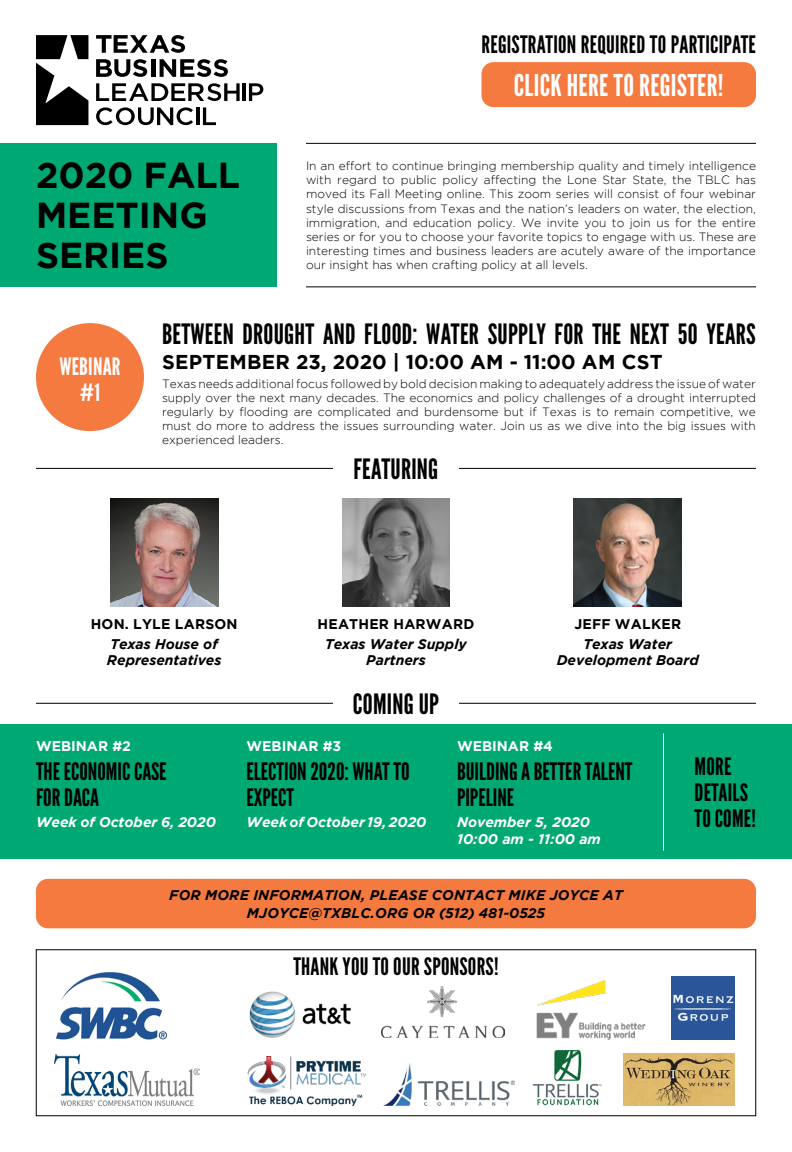
<style>
.page{position:relative;width:792px;height:1152px;background:#fff}
.page>*{position:absolute;margin:0;border:0;box-sizing:border-box;transform-origin:0 0}
.t1{font:700 36px/40px "Gotham";color:#000}
.t2{font:30px "League Gothic";letter-spacing:.01em;color:#fff}
.t3{font:28px "League Gothic";letter-spacing:.01em;color:#000}
.t4{font:24px/26px "League Gothic";color:#000}
.t5{font:24px/26px "League Gothic";letter-spacing:.01em;color:#fff;text-align:center}
.t6{font:700 20px "Gotham";letter-spacing:.015em;color:#000}
.t7{font:italic 700 14px/16px "Gotham";color:#000;text-align:center}
.t8{font:italic 700 14px/16.8px "Gotham";color:#fff}
.t9{font:700 14px "Gotham";letter-spacing:.015em;color:#000}
.t10{font:700 14px "Gotham";color:#fff}
.t11{font:300 12px/14px "Gotham";color:#000;text-align:justify}
</style>
<div class="page">
<div style="left:0;top:143px;width:276px;height:144px;background:#00a874"></div>
<hr style="left:459px;top:468px;width:297px;height:1px;background:#000">
<hr style="left:36px;top:468px;width:297px;height:1px;background:#000">
<svg style="left:36px;top:35px;width:52px;height:90px"></svg>
<svg style="left:96px;top:59px;width:51px;height:18px"></svg>
<hr style="left:151px;top:59px;width:4px;height:18px;background:#000">
<svg style="left:160px;top:59px;width:68px;height:18px"></svg>
<svg style="left:96px;top:107px;width:97px;height:18px"></svg>
<hr style="left:196px;top:107px;width:4px;height:18px;background:#000">
<svg style="left:203px;top:107px;width:13px;height:18px"></svg>
<svg style="left:96px;top:35px;width:89px;height:18px"></svg>
<svg style="left:96px;top:83px;width:144px;height:18px"></svg>
<hr style="left:243px;top:83px;width:3px;height:18px;background:#000">
<svg style="left:249px;top:83px;width:14px;height:18px"></svg>
<hr style="left:36px;top:703px;width:297px;height:1px;background:#000">
<hr style="left:459px;top:703px;width:297px;height:1px;background:#000">
<div style="left:482px;top:62px;width:274px;height:45px;background:#f47a40;border-radius:12px"></div>
<div style="left:36px;top:879px;width:720px;height:49px;background:#f47a40;border-radius:12px"></div>
<div style="left:36px;top:323px;width:108px;height:108px;background:#f47a40;border-radius:50%"></div>
<div style="left:0;top:724px;width:792px;height:136px;background:#00a874"></div>
<hr style="left:663px;top:734px;width:1px;height:116px;background:#fff">
<hr style="left:306px;top:143px;width:450px;height:1px;background:#000">
<hr style="left:306px;top:287px;width:450px;height:1px;background:#000">
<img style="left:110px;top:499px;width:108px;height:108px">
<img style="left:342px;top:499px;width:108px;height:108px">
<img style="left:574px;top:499px;width:108px;height:108px">
<img style="left:536px;top:981px;width:109px;height:58px">
<img style="left:56px;top:972px;width:111px;height:67px">
<img style="left:623px;top:1054px;width:111px;height:51px">
<img style="left:249px;top:991px;width:102px;height:47px">
<img style="left:382px;top:986px;width:123px;height:52px">
<img style="left:532px;top:1050px;width:70px;height:55px">
<img style="left:384px;top:1064px;width:130px;height:41px">
<img style="left:54px;top:1055px;width:146px;height:50px">
<img style="left:672px;top:977px;width:62px;height:62px">
<img style="left:248px;top:1057px;width:117px;height:48px">
<h1 class="t1" style="left:36px;top:155px;width:206px">2020 FALL<br>MEETING<br>SERIES</h1>
<h3 class="t4" style="left:481px;top:31px;width:276px">REGISTRATION REQUIRED TO PARTICIPATE</h3>
<h2 class="t2" style="left:514px;top:67px;width:211px">CLICK HERE TO REGISTER!</h2>
<p class="t11" style="left:306px;top:159px;width:452px">In an effort to continue bringing membership quality and timely intelligence with regard to public policy affecting the Lone Star State, the TBLC has moved its Fall Meeting online. This zoom series will consist of four webinar style discussions from Texas and the nation’s leaders on water, the election, immigration, and education policy. We invite you to join us for the entire series or for you to choose your favorite topics to engage with us. These are interesting times and business leaders are acutely aware of the importance our insight has when crafting policy at all levels.</p>
<h3 class="t5" style="left:59px;top:354px;width:63px">WEBINAR #1</h3>
<h3 class="t3" style="left:162px;top:317px;width:595px">BETWEEN DROUGHT AND FLOOD: WATER SUPPLY FOR THE NEXT 50 YEARS</h3>
<h3 class="t6" style="left:162px;top:351px;width:502px">SEPTEMBER 23, 2020 | 10:00 AM - 11:00 AM CST</h3>
<p class="t11" style="left:162px;top:377px;width:596px">Texas needs additional focus followed by bold decision making to adequately address the issue of water supply over the next many decades. The economics and policy challenges of a drought interrupted regularly by flooding are complicated and burdensome but if Texas is to remain competitive, we must do more to address the issues surrounding water. Join us as we dive into the big issues with experienced leaders.</p>
<h3 class="t3" style="left:354px;top:452px;width:86px">FEATURING</h3>
<p class="t9" style="left:91px;top:616px;width:148px">HON. LYLE LARSON</p>
<p class="t7" style="left:107px;top:636px;width:116px;text-align:left">Texas House of<br>Representatives</p>
<p class="t9" style="left:318px;top:616px;width:158px">HEATHER HARWARD</p>
<p class="t7" style="left:325px;top:636px;width:143px">Texas Water Supply<br>Partners</p>
<h3 class="t3" style="left:353px;top:687px;width:88px">COMING UP</h3>
<p class="t9" style="left:574px;top:616px;width:108px">JEFF WALKER</p>
<p class="t7" style="left:557px;top:636px;width:144px">Texas Water<br>Development Board</p>
<p class="t10" style="left:36px;top:737px;width:96px">WEBINAR #2</p>
<p class="t10" style="left:247px;top:737px;width:96px">WEBINAR #3</p>
<p class="t10" style="left:457px;top:737px;width:97px">WEBINAR #4</p>
<h3 class="t4" style="left:36px;top:759px;width:132px">THE ECONOMIC CASE<br>FOR DACA</h3>
<p class="t8" style="left:36px;top:813px;width:181px">Week of October 6, 2020</p>
<h3 class="t4" style="left:247px;top:759px;width:165px">ELECTION 2020: WHAT TO<br>EXPECT</h3>
<p class="t8" style="left:247px;top:813px;width:182px">Week of October 19, 2020</p>
<h3 class="t4" style="left:457px;top:759px;width:177px">BUILDING A BETTER TALENT<br>PIPELINE</h3>
<p class="t8" style="left:457px;top:813px;width:145px">November 5, 2020<br>10:00 am - 11:00 am</p>
<h3 class="t4" style="left:695px;top:753px;width:63px">MORE<br>DETAILS<br>TO COME!</h3>
<p class="t7" style="left:169px;top:886px;width:455px;line-height:18px">FOR MORE INFORMATION, PLEASE CONTACT MIKE JOYCE AT<br>MJOYCE@TXBLC.ORG OR (512) 481-0525</p>
<h3 class="t4" style="left:293px;top:954px;width:207px">THANK YOU TO OUR SPONSORS!</h3>
</div>
